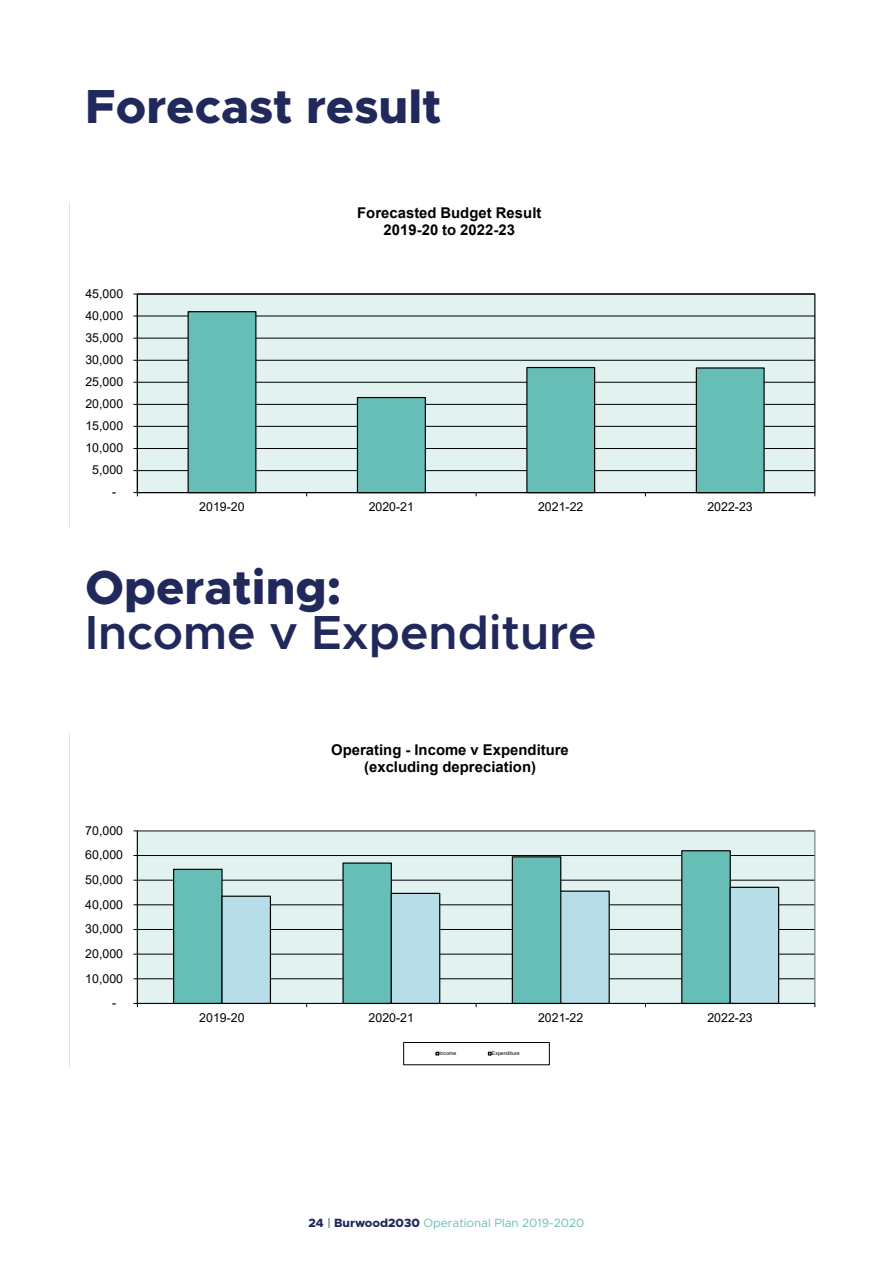
<style>
.page{position:relative;width:893px;height:1263px;background:#fff}
.page>*{position:absolute;margin:0;border:0;box-sizing:border-box;transform-origin:0 0}
.HEAD_large{font:600 48px/45px "Metropolis";color:#21295c}
.HEAD_large-2{font:800 48px "Metropolis";color:#21295c}
.t1{font:700 14.85px/17.1px "Arial";color:#000;text-align:center}
.t2{font:12.3px "Arial";color:#000}
.t3{font:12px "Metropolis";color:#65bfb6}
.t4{font:5.25px "Arial";letter-spacing:-.005em;color:#000}
.s1{font-weight:800}
.s2{font-weight:800;color:#21295c}
.s3{color:#21295c}
</style>
<div class="page">
<svg style="left:69px;top:733px;width:747px;height:335px"></svg>
<svg style="left:69px;top:203px;width:747px;height:325px"></svg>
<p class="HEAD_large-2" style="left:85px;top:76px;width:358px">Forecast result</p>
<p class="t2" style="left:85px;top:285px;width:39px">45,000</p>
<p class="t2" style="left:85px;top:307px;width:39px">40,000</p>
<p class="t2" style="left:85px;top:329px;width:39px">35,000</p>
<p class="t2" style="left:85px;top:351px;width:39px">30,000</p>
<p class="t2" style="left:85px;top:373px;width:39px">25,000</p>
<p class="t2" style="left:85px;top:395px;width:39px">20,000</p>
<p class="t2" style="left:85px;top:417px;width:39px">15,000</p>
<p class="t2" style="left:85px;top:439px;width:39px">10,000</p>
<p class="t2" style="left:92px;top:461px;width:32px">5,000</p>
<p class="t2" style="left:112px;top:484px;width:6px">-</p>
<p class="t1" style="left:357px;top:204px;width:186px">Forecasted Budget Result<br>2019-20 to 2022-23</p>
<p class="t2" style="left:199px;top:498px;width:47px">2019-20</p>
<p class="t2" style="left:369px;top:498px;width:47px">2020-21</p>
<p class="t2" style="left:538px;top:498px;width:47px">2021-22</p>
<p class="t2" style="left:707px;top:498px;width:47px">2022-23</p>
<p class="HEAD_large" style="left:85px;top:565px;width:513px"><span class="s1">Operating:<br></span>Income v Expenditure</p>
<p class="t2" style="left:85px;top:822px;width:39px">70,000</p>
<p class="t2" style="left:85px;top:846px;width:39px">60,000</p>
<p class="t2" style="left:85px;top:871px;width:39px">50,000</p>
<p class="t2" style="left:85px;top:896px;width:39px">40,000</p>
<p class="t2" style="left:85px;top:920px;width:39px">30,000</p>
<p class="t2" style="left:85px;top:945px;width:39px">20,000</p>
<p class="t2" style="left:85px;top:970px;width:39px">10,000</p>
<p class="t2" style="left:112px;top:994px;width:6px">-</p>
<p class="t1" style="left:331px;top:741px;width:239px">Operating - Income v Expenditure (excluding depreciation)</p>
<p class="t2" style="left:199px;top:1009px;width:47px">2019-20</p>
<p class="t2" style="left:369px;top:1009px;width:47px">2020-21</p>
<p class="t2" style="left:538px;top:1009px;width:47px">2021-22</p>
<p class="t2" style="left:707px;top:1009px;width:47px">2022-23</p>
<p class="t4" style="left:439px;top:1050px;width:18px">Income</p>
<p class="t4" style="left:492px;top:1050px;width:29px">Expenditure</p>
<p class="t3" style="left:309px;top:1216px;width:277px"><span class="s2">24</span> <span class="s3">|</span> <span class="s2">Burwood2030</span> Operational Plan 2019-2020</p>
</div>
